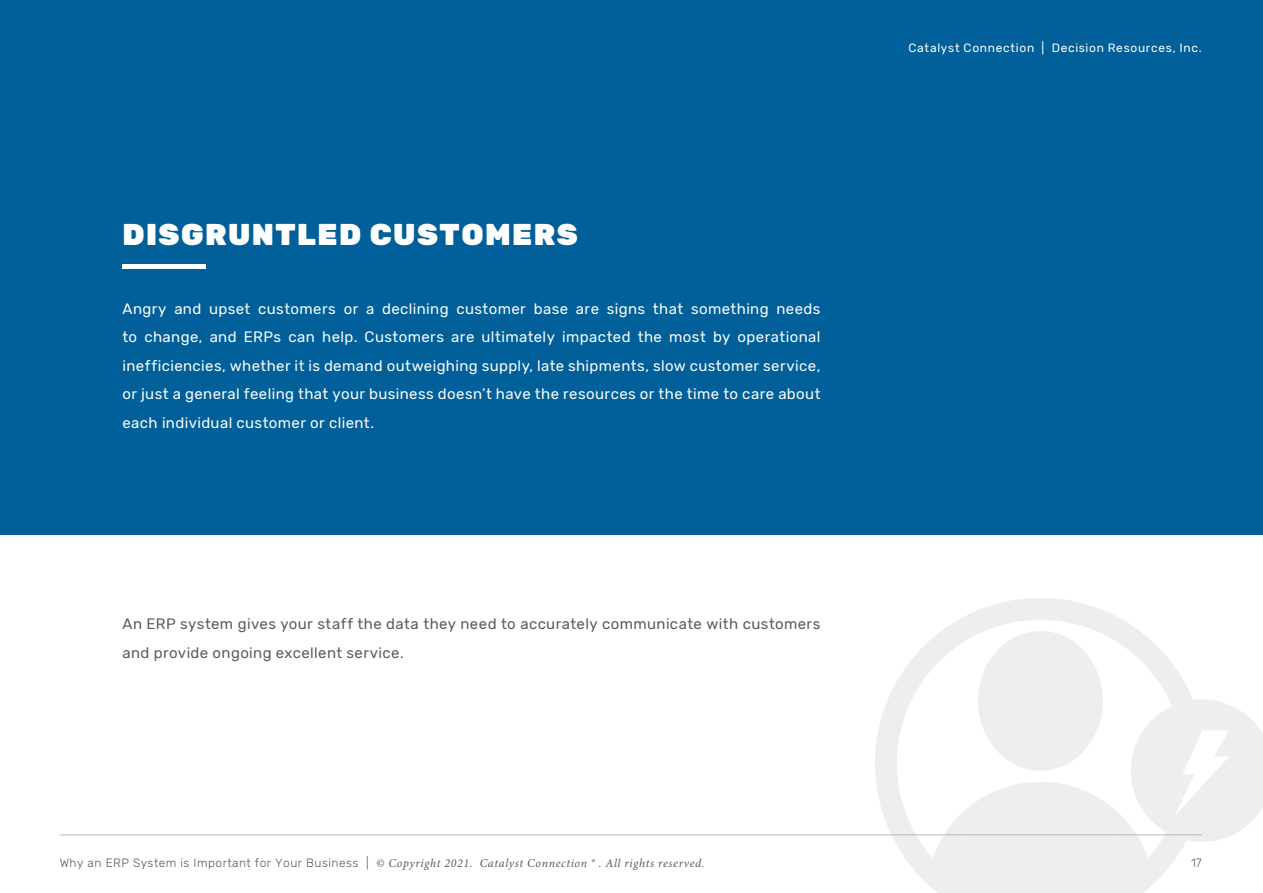
<style>
.page{position:relative;width:1263px;height:893px;background:#fff}
.page>*{position:absolute;margin:0;border:0;box-sizing:border-box;transform-origin:0 0}
.t1{font:900 30px "Rubik";letter-spacing:.05em;color:#fff}
.t2{font:15px/28.5px "Rubik";letter-spacing:.025em;color:#fff;text-align:justify}
.t3{font:15px/28.5px "Rubik";letter-spacing:.025em;color:#58595b}
.t4{font:italic 12px "Minion Pro";letter-spacing:.055em;color:#58595b}
.t5{font:12px "Rubik";letter-spacing:.055em;color:#fff}
.t6{font:300 12px "Rubik";color:#58595b}
.s1{font-family:"Rubik";font-weight:300;font-style:normal}
</style>
<div class="page">
<hr style="left:60px;top:834px;width:1141px;height:1px;background:#bcbdbe">
<div style="left:0;top:0;width:1263px;height:535px;background:#016099"></div>
<hr style="left:122px;top:264px;width:84px;height:4px;background:#fff">
<svg style="left:875px;top:598px;width:264px;height:295px"></svg>
<svg style="left:951px;top:631px;width:312px;height:262px"></svg>
<h1 class="t1" style="left:122px;top:216px;width:457px">DISGRUNTLED CUSTOMERS</h1>
<p class="t2" style="left:122px;top:295px;width:700px">Angry and upset customers or a declining customer base are signs that something needs to change, and ERPs can help. Customers are ultimately impacted the most by operational inefficiencies, whether it is demand outweighing supply, late shipments, slow customer service, or just a general feeling that your business doesn’t have the resources or the time to care about each individual customer or client.</p>
<p class="t3" style="left:122px;top:610px;width:699px">An ERP system gives your staff the data they need to accurately communicate with customers and provide ongoing excellent service.</p>
<p class="t5" style="left:908px;top:41px;width:295px">Catalyst Connection | Decision Resources, Inc.</p>
<p class="t4" style="left:60px;top:854px;width:646px"><span class="s1">Why an ERP System is Important for Your Business |</span> © Copyright 2021. Catalyst Connection ® . All rights reserved.</p>
<p class="t6" style="left:1191px;top:856px;width:12px">17</p>
</div>
